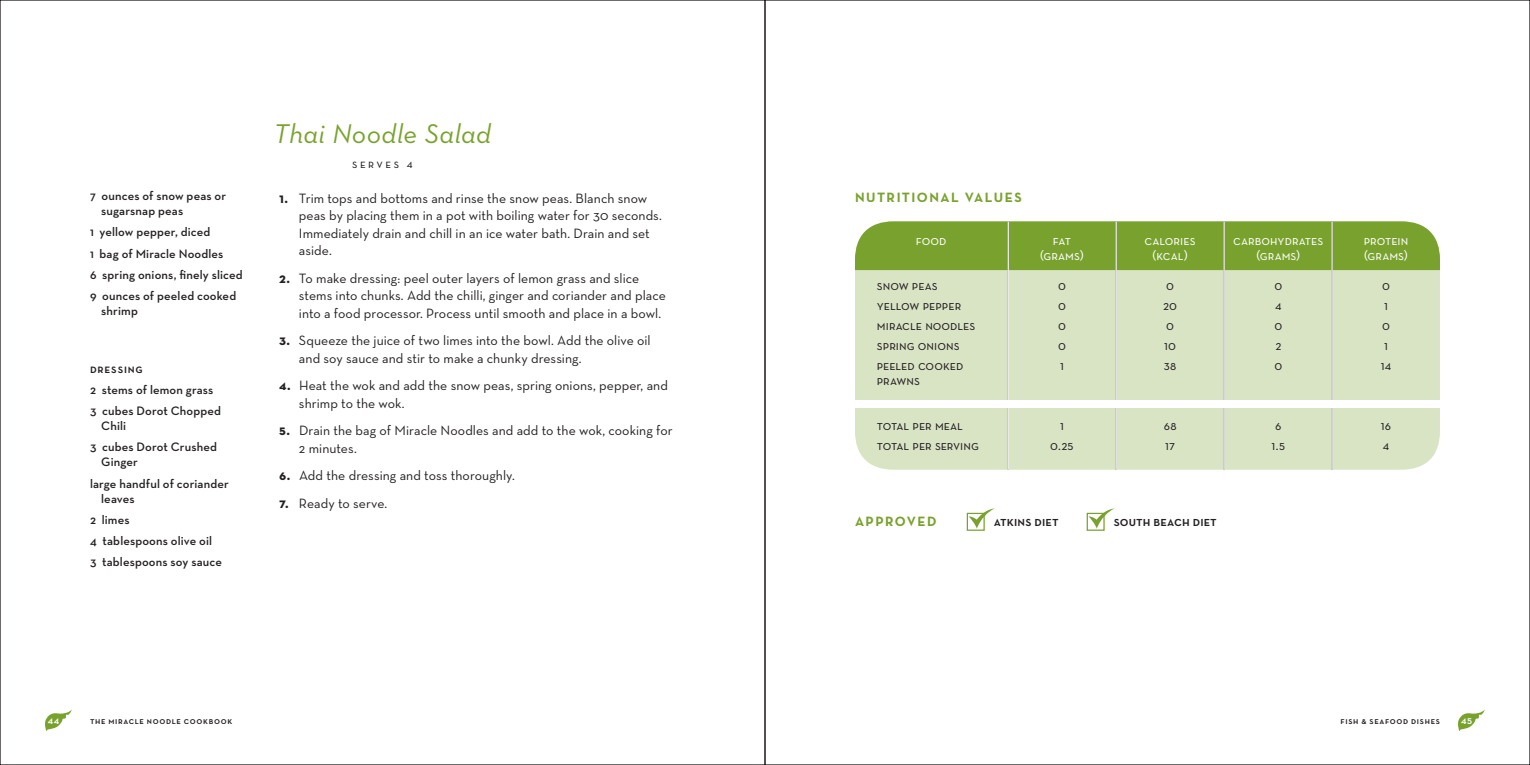
<style>
.page{position:relative;width:1530px;height:765px;background:#fff}
.page>*{position:absolute;margin:0;border:0;box-sizing:border-box;transform-origin:0 0}
.t1{font:italic 27.5px "Neutra Text";letter-spacing:.015em;color:#78a22d}
.t2{font:13.75px/17.5px "Neutra Text";letter-spacing:.005em;color:#231f20}
.t3{font:13.75px "Neutra Text Book SC";color:#231f20}
.t4{font:13.75px "Neutra Text Book SC";letter-spacing:.005em;color:#fff}
.t5{font:13.75px "Neutra Text Bold SC";letter-spacing:.105em;color:#78a22d}
.t6{font:13.75px "Neutra Text Demi SC";letter-spacing:.005em;color:#231f20}
.t7{font:600 12.5px/15px "Neutra Text";letter-spacing:.01em;color:#231f20}
.t8{font:12.5px "Neutra Text Demi SC";letter-spacing:.065em;color:#231f20}
.t9{font:12.5px "Neutra Text Book SC";letter-spacing:.205em;color:#231f20}
.t10{font:11.25px "Neutra Text Demi SC";color:#fff}
.t11{font:9.38px "Neutra Text Demi SC";letter-spacing:.075em;color:#231f20}
.s1{font-family:"Neutra Text Bold SC";font-size:14.38px}
</style>
<div class="page">
<svg style="left:45px;top:709px;width:27px;height:22px"></svg>
<svg style="left:1458px;top:709px;width:27px;height:22px"></svg>
<div style="left:967px;top:513px;width:18px;height:18px;border:1px solid #78a22d"></div>
<svg style="left:969px;top:508px;width:26px;height:21px"></svg>
<div style="left:1087px;top:513px;width:18px;height:18px;border:1px solid #78a22d"></div>
<svg style="left:1088px;top:508px;width:27px;height:21px"></svg>
<div style="left:855px;top:221px;width:585px;height:249px;background:#d9e4c5;border-radius:39px"></div>
<div style="left:855px;top:221px;width:585px;height:49px;background:#78a22d"></div>
<hr style="left:1116px;top:221px;width:1px;height:249px;background:#fff">
<hr style="left:1008px;top:221px;width:1px;height:249px;background:#fff">
<hr style="left:1223px;top:221px;width:2px;height:249px;background:#fff">
<hr style="left:1331px;top:221px;width:2px;height:249px;background:#fff">
<div style="left:855px;top:400px;width:585px;height:8px;background:#fff"></div>
<p class="t7" style="left:101px;top:188px;width:126px;text-indent:-11px">7 ounces of snow peas or sugarsnap peas</p>
<p class="t7" style="left:90px;top:224px;width:122px">1 yellow pepper, diced</p>
<p class="t7" style="left:90px;top:246px;width:135px">1 bag of Miracle Noodles</p>
<p class="t7" style="left:90px;top:267px;width:154px">6 spring onions, finely sliced</p>
<p class="t7" style="left:101px;top:288px;width:136px;text-indent:-11px">9 ounces of peeled cooked shrimp</p>
<p class="t8" style="left:90px;top:361px;width:54px">dressing</p>
<p class="t7" style="left:90px;top:382px;width:125px">2 stems of lemon grass</p>
<p class="t7" style="left:101px;top:403px;width:121px;text-indent:-11px">3 cubes Dorot Chopped<br>Chili</p>
<p class="t7" style="left:101px;top:439px;width:117px;text-indent:-11px">3 cubes Dorot Crushed<br>Ginger</p>
<p class="t7" style="left:101px;top:476px;width:129px;text-indent:-11px">large handful of coriander leaves</p>
<p class="t7" style="left:90px;top:512px;width:41px">2 limes</p>
<p class="t7" style="left:90px;top:533px;width:124px">4 tablespoons olive oil</p>
<p class="t7" style="left:90px;top:554px;width:133px">3 tablespoons soy sauce</p>
<p class="t1" style="left:274px;top:117px;width:219px">Thai Noodle Salad</p>
<p class="t9" style="left:352px;top:156px;width:62px">serves 4</p>
<p class="t2" style="left:299px;top:189px;width:364px;text-indent:-20px"><span class="s1">1.</span> Trim tops and bottoms and rinse the snow peas. Blanch snow peas by placing them in a pot with boiling water for 30 seconds.<br>Immediately drain and chill in an ice water bath. Drain and set aside.</p>
<p class="t2" style="left:299px;top:269px;width:368px;text-indent:-20px"><span class="s1">2.</span> To make dressing: peel outer layers of lemon grass and slice stems into chunks. Add the chilli, ginger and coriander and place into a food processor. Process until smooth and place in a bowl.</p>
<p class="t2" style="left:299px;top:332px;width:353px;text-indent:-20px"><span class="s1">3.</span> Squeeze the juice of two limes into the bowl. Add the olive oil and soy sauce and stir to make a chunky dressing.</p>
<p class="t2" style="left:299px;top:377px;width:371px;text-indent:-20px"><span class="s1">4.</span> Heat the wok and add the snow peas, spring onions, pepper, and shrimp to the wok.</p>
<p class="t2" style="left:299px;top:422px;width:375px;text-indent:-20px"><span class="s1">5.</span> Drain the bag of Miracle Noodles and add to the wok, cooking for<br>2 minutes.</p>
<p class="t2" style="left:279px;top:467px;width:237px"><span class="s1">6.</span> Add the dressing and toss thoroughly.</p>
<p class="t2" style="left:279px;top:494px;width:110px"><span class="s1">7.</span> Ready to serve.</p>
<p class="t5" style="left:855px;top:189px;width:168px">NUTRITIONAL VALUES</p>
<p class="t4" style="left:916px;top:232px;width:32px">food</p>
<p class="t4" style="left:1053px;top:232px;width:20px">fat</p>
<p class="t4" style="left:1145px;top:232px;width:52px">calories</p>
<p class="t4" style="left:1233px;top:232px;width:91px">carbohydrates</p>
<p class="t4" style="left:1364px;top:232px;width:46px">protein</p>
<p class="t4" style="left:1040px;top:247px;width:45px">(grams)</p>
<p class="t4" style="left:1153px;top:247px;width:37px">(kcal)</p>
<p class="t4" style="left:1256px;top:247px;width:45px">(grams)</p>
<p class="t4" style="left:1364px;top:247px;width:45px">(grams)</p>
<p class="t3" style="left:877px;top:277px;width:62px">snow peas</p>
<p class="t3" style="left:1058px;top:277px;width:9px">0</p>
<p class="t3" style="left:1166px;top:277px;width:9px">0</p>
<p class="t3" style="left:1274px;top:277px;width:9px">0</p>
<p class="t3" style="left:1382px;top:277px;width:9px">0</p>
<p class="t3" style="left:877px;top:297px;width:86px">yellow pepper</p>
<p class="t3" style="left:1058px;top:297px;width:9px">0</p>
<p class="t3" style="left:1163px;top:297px;width:16px">20</p>
<p class="t3" style="left:1275px;top:297px;width:8px">4</p>
<p class="t3" style="left:1384px;top:297px;width:5px">1</p>
<p class="t3" style="left:877px;top:317px;width:100px">miracle noodles</p>
<p class="t3" style="left:1058px;top:317px;width:9px">0</p>
<p class="t3" style="left:1166px;top:317px;width:9px">0</p>
<p class="t3" style="left:1274px;top:317px;width:9px">0</p>
<p class="t3" style="left:1382px;top:317px;width:9px">0</p>
<p class="t3" style="left:877px;top:337px;width:84px">spring onions</p>
<p class="t3" style="left:1058px;top:337px;width:9px">0</p>
<p class="t3" style="left:1164px;top:337px;width:14px">10</p>
<p class="t3" style="left:1275px;top:337px;width:7px">2</p>
<p class="t3" style="left:1384px;top:337px;width:5px">1</p>
<p class="t3" style="left:877px;top:357px;width:88px">peeled cooked</p>
<p class="t3" style="left:1060px;top:357px;width:5px">1</p>
<p class="t3" style="left:1164px;top:357px;width:14px">38</p>
<p class="t3" style="left:1274px;top:357px;width:9px">0</p>
<p class="t3" style="left:1381px;top:357px;width:12px">14</p>
<p class="t3" style="left:877px;top:372px;width:45px">prawns</p>
<p class="t3" style="left:877px;top:417px;width:88px">total per meal</p>
<p class="t3" style="left:1060px;top:417px;width:5px">1</p>
<p class="t3" style="left:1164px;top:417px;width:14px">68</p>
<p class="t3" style="left:1275px;top:417px;width:8px">6</p>
<p class="t3" style="left:1381px;top:417px;width:12px">16</p>
<p class="t3" style="left:877px;top:437px;width:104px">total per serving</p>
<p class="t3" style="left:1050px;top:437px;width:25px">0.25</p>
<p class="t3" style="left:1165px;top:437px;width:11px">17</p>
<p class="t3" style="left:1272px;top:437px;width:15px">1.5</p>
<p class="t3" style="left:1383px;top:437px;width:8px">4</p>
<p class="t5" style="left:855px;top:513px;width:83px">APPROVED</p>
<p class="t6" style="left:994px;top:513px;width:66px">atkins diet</p>
<p class="t6" style="left:1114px;top:513px;width:105px">south beach diet</p>
<p class="t10" style="left:48px;top:713px;width:13px">44</p>
<p class="t11" style="left:90px;top:715px;width:144px">the miracle noodle cookbook</p>
<p class="t11" style="left:1341px;top:715px;width:101px">fish &amp; seafood dishes</p>
<p class="t10" style="left:1461px;top:713px;width:13px">45</p>
</div>
